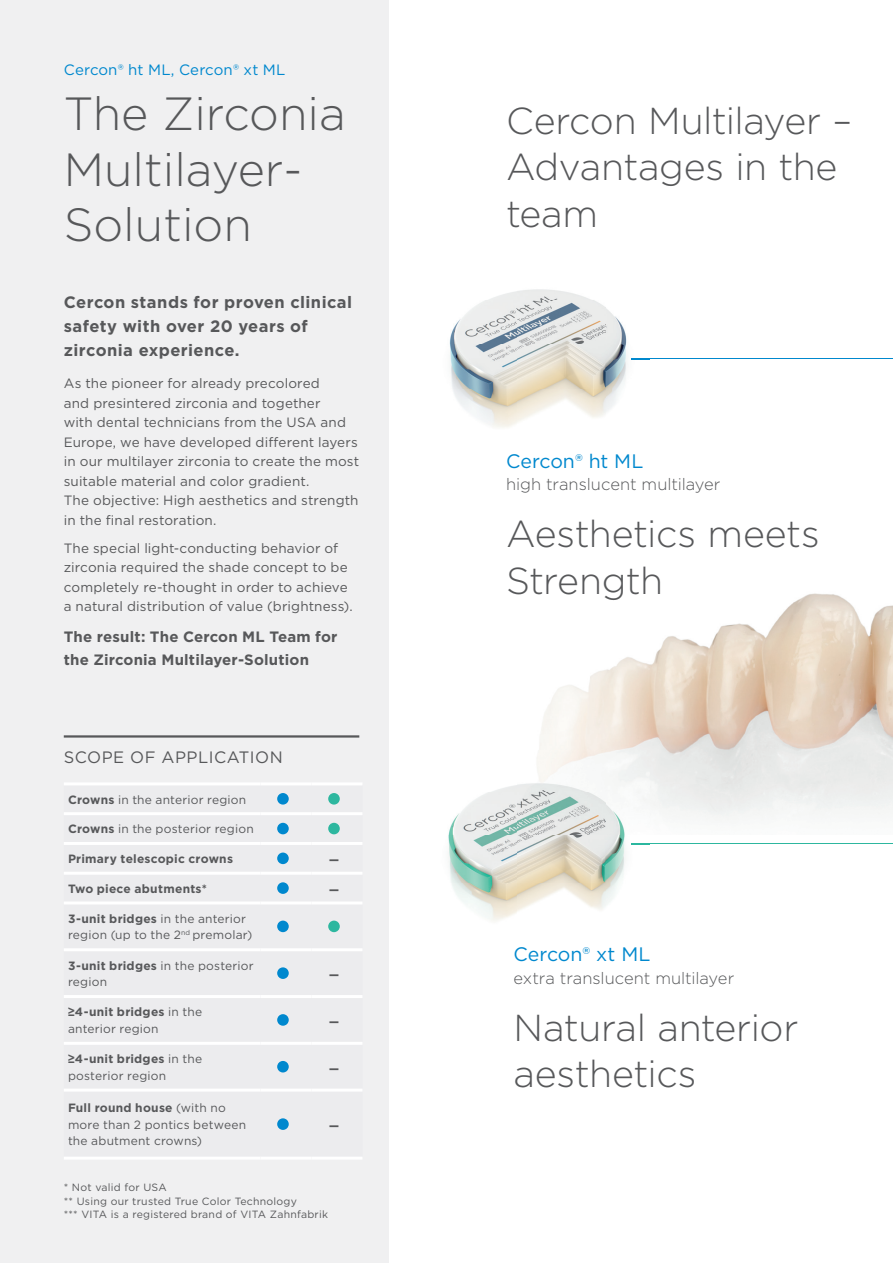
<style>
.page{position:relative;width:893px;height:1263px;background:#fff}
.page>*{position:absolute;margin:0;border:0;box-sizing:border-box;transform-origin:0 0}
.t1{font:300 46.5px/55.5px "Gotham";color:#57585a}
.t2{font:300 37.5px/46.5px "Gotham";letter-spacing:-.015em;color:#57585a}
.t3{font:22.5px "Gotham";color:#57585a}
.t4{font:19.5px "Gotham";color:#0088ce}
.t5{font:700 16.5px/24px "Gotham";letter-spacing:.025em;color:#57585a}
.t6{font:300 16.5px "Gotham";letter-spacing:-.005em;color:#57585a}
.t7{font:16.5px "Gotham";letter-spacing:.03em;color:#57585a}
.t8{font:700 15px/22.5px "Gotham";letter-spacing:.01em;color:#57585a}
.t9{font:15px "Gotham";letter-spacing:.01em;color:#0088ce}
.t10{font:13.5px/19.5px "Gotham";letter-spacing:.01em;color:#57585a}
.t11{font:12px/16.5px "Gotham";letter-spacing:.015em;color:#57585a}
.t12{font:700 12px "Gotham";letter-spacing:.02em;color:#57585a}
.t13{font:10.5px/13.5px "Gotham";letter-spacing:.025em;color:#57585a}
.s1{font-weight:700}
.s2{font-family:"Arial";font-weight:700}
</style>
<div class="page">
<img style="left:388px;top:434px;width:505px;height:351px">
<img style="left:388px;top:785px;width:1px;height:50px">
<hr style="left:631px;top:843px;width:262px;height:1px;background:#2db79f">
<hr style="left:631px;top:358px;width:262px;height:1px;background:#0088ce">
<img style="left:431px;top:289px;width:218px;height:148px">
<svg style="left:631px;top:358px;width:18px;height:1px"></svg>
<img style="left:431px;top:751px;width:218px;height:170px">
<svg style="left:631px;top:843px;width:18px;height:1px"></svg>
<div style="left:0;top:0;width:388px;height:1263px;background:#f0f0f1"></div>
<hr style="left:64px;top:782px;width:196px;height:3px;background:#fff">
<hr style="left:260px;top:782px;width:51px;height:3px;background:#fff">
<hr style="left:311px;top:782px;width:51px;height:3px;background:#fff">
<hr style="left:64px;top:812px;width:196px;height:3px;background:#fff">
<hr style="left:260px;top:812px;width:51px;height:3px;background:#fff">
<hr style="left:311px;top:812px;width:51px;height:3px;background:#fff">
<hr style="left:64px;top:842px;width:196px;height:3px;background:#fff">
<hr style="left:260px;top:842px;width:51px;height:3px;background:#fff">
<hr style="left:311px;top:842px;width:51px;height:3px;background:#fff">
<hr style="left:64px;top:872px;width:196px;height:3px;background:#fff">
<hr style="left:260px;top:872px;width:51px;height:3px;background:#fff">
<hr style="left:311px;top:872px;width:51px;height:3px;background:#fff">
<hr style="left:64px;top:948px;width:196px;height:3px;background:#fff">
<hr style="left:260px;top:948px;width:51px;height:3px;background:#fff">
<hr style="left:311px;top:948px;width:51px;height:3px;background:#fff">
<hr style="left:64px;top:1088px;width:196px;height:3px;background:#fff">
<hr style="left:260px;top:1088px;width:51px;height:3px;background:#fff">
<hr style="left:311px;top:1088px;width:51px;height:3px;background:#fff">
<hr style="left:64px;top:901px;width:196px;height:3px;background:#fff">
<hr style="left:260px;top:901px;width:51px;height:3px;background:#fff">
<hr style="left:311px;top:901px;width:51px;height:3px;background:#fff">
<hr style="left:64px;top:995px;width:196px;height:3px;background:#fff">
<hr style="left:260px;top:995px;width:51px;height:3px;background:#fff">
<hr style="left:311px;top:995px;width:51px;height:3px;background:#fff">
<hr style="left:64px;top:1042px;width:196px;height:3px;background:#fff">
<hr style="left:260px;top:1042px;width:51px;height:3px;background:#fff">
<hr style="left:311px;top:1042px;width:51px;height:3px;background:#fff">
<hr style="left:64px;top:1157px;width:196px;height:3px;background:#fff">
<hr style="left:260px;top:1157px;width:51px;height:3px;background:#fff">
<hr style="left:311px;top:1157px;width:51px;height:3px;background:#fff">
<div style="left:277px;top:793px;width:12px;height:11px;background:#0088ce;border-radius:50%"></div>
<div style="left:328px;top:793px;width:12px;height:11px;background:#2db79f;border-radius:50%"></div>
<div style="left:277px;top:823px;width:12px;height:11px;background:#0088ce;border-radius:50%"></div>
<div style="left:328px;top:823px;width:12px;height:11px;background:#2db79f;border-radius:50%"></div>
<div style="left:277px;top:852px;width:12px;height:12px;background:#0088ce;border-radius:50%"></div>
<div style="left:277px;top:882px;width:12px;height:12px;background:#0088ce;border-radius:50%"></div>
<div style="left:277px;top:920px;width:12px;height:12px;background:#0088ce;border-radius:50%"></div>
<div style="left:328px;top:920px;width:12px;height:12px;background:#2db79f;border-radius:50%"></div>
<div style="left:277px;top:967px;width:12px;height:12px;background:#0088ce;border-radius:50%"></div>
<div style="left:277px;top:1014px;width:12px;height:12px;background:#0088ce;border-radius:50%"></div>
<div style="left:277px;top:1061px;width:12px;height:11px;background:#0088ce;border-radius:50%"></div>
<div style="left:277px;top:1118px;width:12px;height:12px;background:#0088ce;border-radius:50%"></div>
<hr style="left:64px;top:735px;width:295px;height:2px;background:#57585a">
<p class="t9" style="left:64px;top:60px;width:223px">Cercon® ht ML, Cercon® xt ML</p>
<h1 class="t1" style="left:64px;top:85px;width:283px">The Zirconia<br>Multilayer-<br>Solution</h1>
<p class="t5" style="left:64px;top:290px;width:290px">Cercon stands for proven clinical safety with over 20 years of zirconia experience.</p>
<p class="t10" style="left:64px;top:373px;width:297px">As the pioneer for already precolored<br>and presintered zirconia and together<br>with dental technicians from the USA and Europe, we have developed different layers in our multilayer zirconia to create the most suitable material and color gradient.<br>The objective: High aesthetics and strength in the final restoration.</p>
<p class="t10" style="left:64px;top:538px;width:290px">The special light-conducting behavior of zirconia required the shade concept to be completely re-thought in order to achieve a natural distribution of value (brightness).</p>
<p class="t8" style="left:64px;top:625px;width:275px">The result: The Cercon ML Team for the Zirconia Multilayer-Solution</p>
<p class="t7" style="left:64px;top:747px;width:220px">SCOPE OF APPLICATION</p>
<p class="t11" style="left:68px;top:791px;width:180px"><span class="s1">Crowns</span> in the anterior region</p>
<p class="t11" style="left:68px;top:821px;width:187px"><span class="s1">Crowns</span> in the posterior region</p>
<p class="t12" style="left:68px;top:851px;width:167px">Primary telescopic crowns</p>
<h3 class="t3" style="left:328px;top:845px;width:13px">–</h3>
<p class="t12" style="left:68px;top:881px;width:140px">Two piece abutments*</p>
<h3 class="t3" style="left:328px;top:875px;width:13px">–</h3>
<p class="t11" style="left:68px;top:910px;width:186px"><span class="s1">3-unit bridges</span> in the anterior region (up to the 2<sup>nd</sup> premolar)</p>
<p class="t11" style="left:68px;top:957px;width:187px"><span class="s1">3-unit bridges</span> in the posterior region</p>
<h3 class="t3" style="left:328px;top:960px;width:13px">–</h3>
<p class="t11" style="left:68px;top:1004px;width:136px"><span class="s2">≥</span><span class="s1">4-unit bridges</span> in the anterior region</p>
<p class="t11" style="left:68px;top:1050px;width:136px"><span class="s2">≥</span><span class="s1">4-unit bridges</span> in the posterior region</p>
<p class="t11" style="left:68px;top:1100px;width:180px"><span class="s1">Full round house</span> (with no more than 2 pontics between the abutment crowns)</p>
<h3 class="t3" style="left:328px;top:1006px;width:13px">–</h3>
<h3 class="t3" style="left:328px;top:1053px;width:13px">–</h3>
<h3 class="t3" style="left:328px;top:1111px;width:13px">–</h3>
<p class="t13" style="left:64px;top:1180px;width:266px">* Not valid for USA<br>** Using our trusted True Color Technology<br>*** VITA is a registered brand of VITA Zahnfabrik</p>
<h2 class="t2" style="left:506px;top:96px;width:348px">Cercon Multilayer –<br>Advantages in the team</h2>
<h3 class="t4" style="left:506px;top:449px;width:139px">Cercon® ht ML</h3>
<p class="t6" style="left:506px;top:474px;width:216px">high translucent multilayer</p>
<h2 class="t2" style="left:506px;top:510px;width:315px">Aesthetics meets<br>Strength</h2>
<h3 class="t4" style="left:514px;top:942px;width:138px">Cercon® xt ML</h3>
<p class="t6" style="left:514px;top:967px;width:222px">extra translucent multilayer</p>
<h2 class="t2" style="left:514px;top:1003px;width:286px">Natural anterior aesthetics</h2>
</div>
